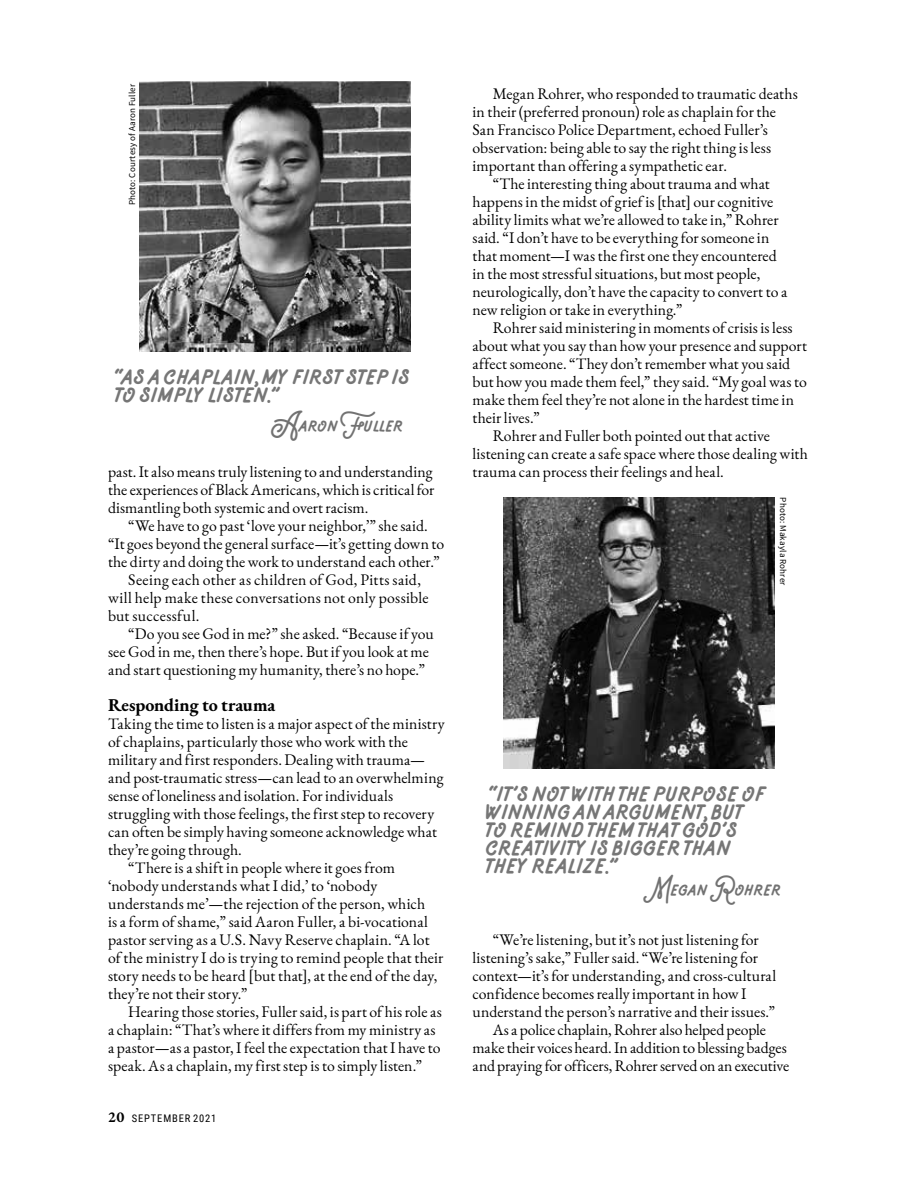
<style>
.page{position:relative;width:918px;height:1188px;background:#fff}
.page>*{position:absolute;margin:0;border:0;box-sizing:border-box;transform-origin:0 0}
.t1{font:28.5px "FORESTCAMP";color:#767676}
.t2{font:21px "FORESTCAMP";letter-spacing:-.01em;color:#727272}
.t3{font:700 18px "EB Garamond";letter-spacing:-.005em;color:#000}
.t4{font:15.75px/18px "EB Garamond";letter-spacing:.005em;color:#000;text-align:justify}
.t5{font:10.5px "Roboto Condensed";letter-spacing:.085em;color:#000}
.t6{font:9px "Source Sans Pro";letter-spacing:.02em;color:#000}
.s1{font-family:"EB Garamond";font-weight:700;font-size:15px}
</style>
<div class="page">
<img style="left:139px;top:81px;width:271px;height:271px">
<img style="left:504px;top:497px;width:270px;height:271px">
<p class="t6" style="left:127px;top:205px;width:123px;rotate:-90deg">Photo: Courtesy of Aaron Fuller</p>
<h1 class="t1" style="left:115px;top:359px;width:297px">“as a chaplain, my first step is</h1>
<h1 class="t1" style="left:115px;top:377px;width:167px">to simply listen.”</h1>
<h2 class="t2" style="left:271px;top:412px;width:134px">Aaron Fuller</h2>
<p class="t4" style="left:108px;top:463px;width:328px">past. It also means truly listening to and understanding the experiences of Black Americans, which is critical for dismantling both systemic and overt racism.</p>
<p class="t4" style="left:128px;top:517px;width:301px">“We have to go past ‘love your neighbor,’” she said.</p>
<p class="t4" style="left:108px;top:535px;width:338px">“It goes beyond the general surface—it’s getting down to</p>
<p class="t4" style="left:108px;top:553px;width:333px">the dirty and doing the work to understand each other.”</p>
<p class="t4" style="left:128px;top:571px;width:294px">Seeing each other as children of God, Pitts said,</p>
<p class="t4" style="left:108px;top:589px;width:322px">will help make these conversations not only possible</p>
<p class="t4" style="left:108px;top:607px;width:93px">but successful.</p>
<p class="t4" style="left:128px;top:625px;width:307px">“Do you see God in me?” she asked. “Because if you</p>
<p class="t4" style="left:108px;top:643px;width:322px">see God in me, then there’s hope. But if you look at me</p>
<p class="t4" style="left:108px;top:661px;width:319px">and start questioning my humanity, there’s no hope.”</p>
<p class="t3" style="left:108px;top:692px;width:169px">Responding to trauma</p>
<p class="t4" style="left:108px;top:715px;width:338px">Taking the time to listen is a major aspect of the ministry</p>
<p class="t4" style="left:108px;top:733px;width:302px">of chaplains, particularly those who work with the</p>
<p class="t4" style="left:108px;top:751px;width:319px">military and first responders. Dealing with trauma—</p>
<p class="t4" style="left:108px;top:769px;width:337px">and post-traumatic stress—can lead to an overwhelming</p>
<p class="t4" style="left:108px;top:787px;width:287px">sense of loneliness and isolation. For individuals</p>
<p class="t4" style="left:108px;top:805px;width:328px">struggling with those feelings, the first step to recovery</p>
<p class="t4" style="left:108px;top:823px;width:331px">can often be simply having someone acknowledge what</p>
<p class="t4" style="left:108px;top:841px;width:135px">they’re going through.</p>
<p class="t4" style="left:128px;top:859px;width:268px">“There is a shift in people where it goes from</p>
<p class="t4" style="left:108px;top:877px;width:271px">‘nobody understands what I did,’ to ‘nobody</p>
<p class="t4" style="left:108px;top:895px;width:319px">understands me’—the rejection of the person, which</p>
<p class="t4" style="left:108px;top:913px;width:321px">is a form of shame,” said Aaron Fuller, a bi-vocational</p>
<p class="t4" style="left:108px;top:931px;width:323px">pastor serving as a U.S. Navy Reserve chaplain. “A lot</p>
<p class="t4" style="left:108px;top:949px;width:337px">of the ministry I do is trying to remind people that their</p>
<p class="t4" style="left:108px;top:967px;width:331px">story needs to be heard [but that], at the end of the day,</p>
<p class="t4" style="left:108px;top:985px;width:141px">they’re not their story.”</p>
<p class="t4" style="left:128px;top:1003px;width:315px">Hearing those stories, Fuller said, is part of his role as</p>
<p class="t4" style="left:108px;top:1021px;width:329px">a chaplain: “That’s where it differs from my ministry as</p>
<p class="t4" style="left:108px;top:1039px;width:334px">a pastor—as a pastor, I feel the expectation that I have to</p>
<p class="t4" style="left:108px;top:1057px;width:316px">speak. As a chaplain, my first step is to simply listen.”</p>
<p class="t5" style="left:108px;top:1111px;width:110px"><span class="s1">20</span> SEPTEMBER 2021</p>
<p class="t4" style="left:493px;top:85px;width:307px">Megan Rohrer, who responded to traumatic deaths</p>
<p class="t4" style="left:473px;top:103px;width:305px">in their (preferred pronoun) role as chaplain for the</p>
<p class="t4" style="left:473px;top:121px;width:297px">San Francisco Police Department, echoed Fuller’s</p>
<p class="t4" style="left:473px;top:139px;width:300px">observation: being able to say the right thing is less</p>
<p class="t4" style="left:473px;top:157px;width:256px">important than offering a sympathetic ear.</p>
<p class="t4" style="left:493px;top:175px;width:279px">“The interesting thing about trauma and what</p>
<p class="t4" style="left:473px;top:193px;width:302px">happens in the midst of grief is [that] our cognitive</p>
<p class="t4" style="left:473px;top:211px;width:308px">ability limits what we’re allowed to take in,” Rohrer</p>
<p class="t4" style="left:473px;top:229px;width:298px">said. “I don’t have to be everything for someone in</p>
<p class="t4" style="left:473px;top:247px;width:306px">that moment—I was the first one they encountered</p>
<p class="t4" style="left:473px;top:265px;width:289px">in the most stressful situations, but most people,</p>
<p class="t4" style="left:473px;top:283px;width:316px">neurologically, don’t have the capacity to convert to a</p>
<p class="t4" style="left:473px;top:301px;width:212px">new religion or take in everything.”</p>
<p class="t4" style="left:493px;top:319px;width:301px">Rohrer said ministering in moments of crisis is less</p>
<p class="t4" style="left:473px;top:337px;width:336px">about what you say than how your presence and support</p>
<p class="t4" style="left:473px;top:355px;width:319px">affect someone. “They don’t remember what you said</p>
<p class="t4" style="left:473px;top:373px;width:336px">but how you made them feel,” they said. “My goal was to</p>
<p class="t4" style="left:473px;top:391px;width:323px">make them feel they’re not alone in the hardest time in</p>
<p class="t4" style="left:473px;top:409px;width:69px">their lives.”</p>
<p class="t4" style="left:493px;top:427px;width:279px">Rohrer and Fuller both pointed out that active</p>
<p class="t4" style="left:473px;top:445px;width:337px">listening can create a safe space where those dealing with</p>
<p class="t4" style="left:473px;top:463px;width:253px">trauma can process their feelings and heal.</p>
<p class="t6" style="left:789px;top:497px;width:90px;rotate:90deg">Photo: Makayla Rohrer</p>
<h1 class="t1" style="left:489px;top:775px;width:279px">“it’s not with the purpose of</h1>
<h1 class="t1" style="left:486px;top:793px;width:260px">winning an argument, but</h1>
<h1 class="t1" style="left:486px;top:811px;width:253px">to remind them that god’s</h1>
<h1 class="t1" style="left:486px;top:829px;width:247px">creativity is bigger than</h1>
<h1 class="t1" style="left:486px;top:847px;width:134px">they realize.”</h1>
<h2 class="t2" style="left:643px;top:877px;width:139px">Megan Rohrer</h2>
<p class="t4" style="left:493px;top:931px;width:268px">“We’re listening, but it’s not just listening for</p>
<p class="t4" style="left:473px;top:949px;width:287px">listening’s sake,” Fuller said. “We’re listening for</p>
<p class="t4" style="left:473px;top:967px;width:305px">context—it’s for understanding, and cross-cultural</p>
<p class="t4" style="left:473px;top:985px;width:276px">confidence becomes really important in how I</p>
<p class="t4" style="left:473px;top:1003px;width:304px">understand the person’s narrative and their issues.”</p>
<p class="t4" style="left:493px;top:1021px;width:275px">As a police chaplain, Rohrer also helped people</p>
<p class="t4" style="left:473px;top:1039px;width:316px">make their voices heard. In addition to blessing badges</p>
<p class="t4" style="left:473px;top:1057px;width:318px">and praying for officers, Rohrer served on an executive</p>
</div>
